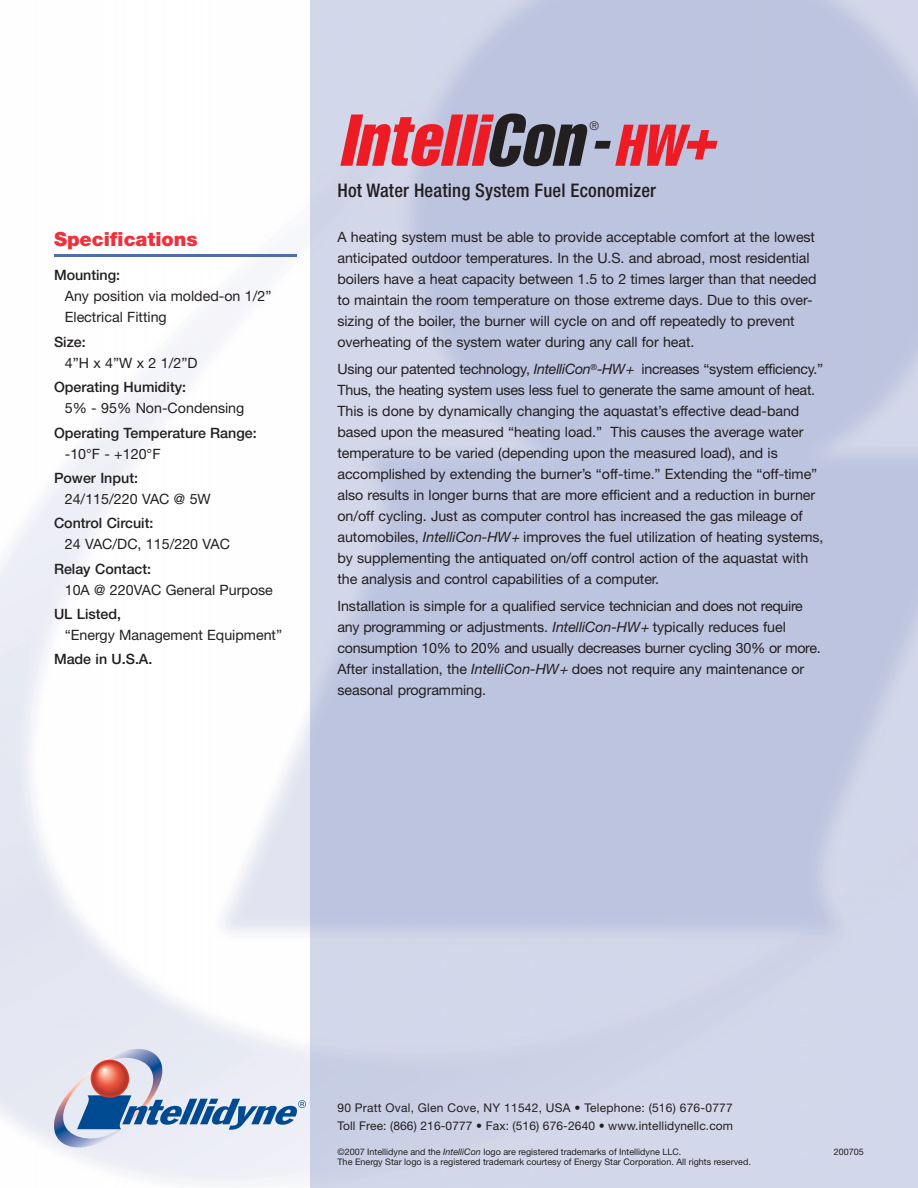
<style>
.page{position:relative;width:918px;height:1188px;background:#fff}
.page>*{position:absolute;margin:0;border:0;box-sizing:border-box;transform-origin:0 0}
.t1{font:italic extra-condensed 72px "Helvetica";color:#ed1c24}
.t2{font:italic extra-condensed 57.75px "Helvetica";color:#ed1c24}
.t3{font:900 19.5px "Helvetica Neue";color:#ee313c}
.t4{font:500 condensed 18.75px "Helvetica Neue";letter-spacing:.01em;color:#231f20}
.t5{font:14.25px/21px "Helvetica Neue";letter-spacing:-.005em;color:#231f20}
.t6{font:500 14.25px "Helvetica Neue";color:#231f20}
.t7{font:12px/18px "Helvetica Neue";letter-spacing:.01em;color:#231f20}
.t8{font:300 12px "Helvetica Neue";color:#231f20}
.t9{font:9px/10.8px "Helvetica Neue";color:#231f20}
.s1{color:#231f20}
.s2{font-size:66px;color:#231f20}
.s3{font-style:italic}
</style>
<div class="page">
<hr style="left:54px;top:254px;width:243px;height:3px;background:#4e6da9">
<svg style="left:54px;top:1049px;width:252px;height:99px;background:#bec5d8"></svg>
<h3 class="t3" style="left:54px;top:232px;width:145px">Specifications</h3>
<p class="t6" style="left:54px;top:270px;width:68px">Mounting:</p>
<p class="t5" style="left:65px;top:287px;width:208px">Any position via molded-on 1/2”<br>Electrical Fitting</p>
<p class="t6" style="left:54px;top:337px;width:33px">Size:</p>
<p class="t5" style="left:65px;top:354px;width:134px">4”H x 4”W x 2 1/2”D</p>
<p class="t6" style="left:54px;top:382px;width:134px">Operating Humidity:</p>
<p class="t5" style="left:65px;top:399px;width:181px">5% - 95% Non-Condensing</p>
<p class="t6" style="left:54px;top:427px;width:204px">Operating Temperature Range:</p>
<p class="t5" style="left:65px;top:444px;width:97px">-10°F - +120°F</p>
<p class="t6" style="left:54px;top:473px;width:86px">Power Input:</p>
<p class="t5" style="left:65px;top:490px;width:148px">24/115/220 VAC @ 5W</p>
<p class="t6" style="left:54px;top:518px;width:101px">Control Circuit:</p>
<p class="t5" style="left:65px;top:535px;width:167px">24 VAC/DC, 115/220 VAC</p>
<p class="t6" style="left:54px;top:564px;width:99px">Relay Contact:</p>
<p class="t5" style="left:65px;top:581px;width:210px">10A @ 220VAC General Purpose</p>
<p class="t6" style="left:54px;top:609px;width:69px">UL Listed,</p>
<p class="t5" style="left:65px;top:626px;width:219px">“Energy Management Equipment”</p>
<p class="t6" style="left:54px;top:654px;width:100px">Made in U.S.A.</p>
<h1 class="t1" style="left:339px;top:114px;width:257px">Intelli<span class="s1">Con</span></h1>
<p class="t8" style="left:590px;top:121px;width:11px">®</p>
<h2 class="t2" style="left:590px;top:125px;width:138px"><span class="s2">-</span>HW+</h2>
<h3 class="t4" style="left:338px;top:184px;width:320px">Hot Water Heating System Fuel Economizer</h3>
<p class="t5" style="left:337px;top:228px;width:481px">A heating system must be able to provide acceptable comfort at the lowest anticipated outdoor temperatures. In the U.S. and abroad, most residential boilers have a heat capacity between 1.5 to 2 times larger than that needed to maintain the room temperature on those extreme days. Due to this over&shy;sizing of the boiler, the burner will cycle on and off repeatedly to prevent overheating of the system water during any call for heat.</p>
<p class="t5" style="left:337px;top:360px;width:488px">Using our patented technology, <span class="s3">IntelliCon</span><sup>®</sup><span class="s3">-HW+</span> increases “system efficiency.” Thus, the heating system uses less fuel to generate the same amount of heat.<br>This is done by dynamically changing the aquastat’s effective dead-band based upon the measured “heating load.” This causes the average water temperature to be varied (depending upon the measured load), and is accomplished by extending the burner’s “off-time.” Extending the “off-time” also results in longer burns that are more efficient and a reduction in burner on/off cycling. Just as computer control has increased the gas mileage of automobiles, <span class="s3">IntelliCon-HW+</span> improves the fuel utilization of heating systems, by supplementing the antiquated on/off control action of the aquastat with the analysis and control capabilities of a computer.</p>
<p class="t5" style="left:337px;top:597px;width:485px">Installation is simple for a qualified service technician and does not require any programming or adjustments. <span class="s3">IntelliCon-HW+</span> typically reduces fuel consumption 10% to 20% and usually decreases burner cycling 30% or more.<br>After installation, the <span class="s3">IntelliCon-HW+</span> does not require any maintenance or seasonal programming.</p>
<p class="t7" style="left:338px;top:1100px;width:397px">90 Pratt Oval, Glen Cove, NY 11542, USA • Telephone: (516) 676-0777<br>Toll Free: (866) 216-0777 • Fax: (516) 676-2640 • www.intellidynellc.com</p>
<p class="t9" style="left:337px;top:1147px;width:415px">©2007 Intellidyne and the <span class="s3">IntelliCon</span> logo are registered trademarks of Intellidyne LLC.<br>The Energy Star logo is a registered trademark courtesy of Energy Star Corporation. All rights reserved.</p>
<p class="t9" style="left:834px;top:1147px;width:32px">200705</p>
</div>
